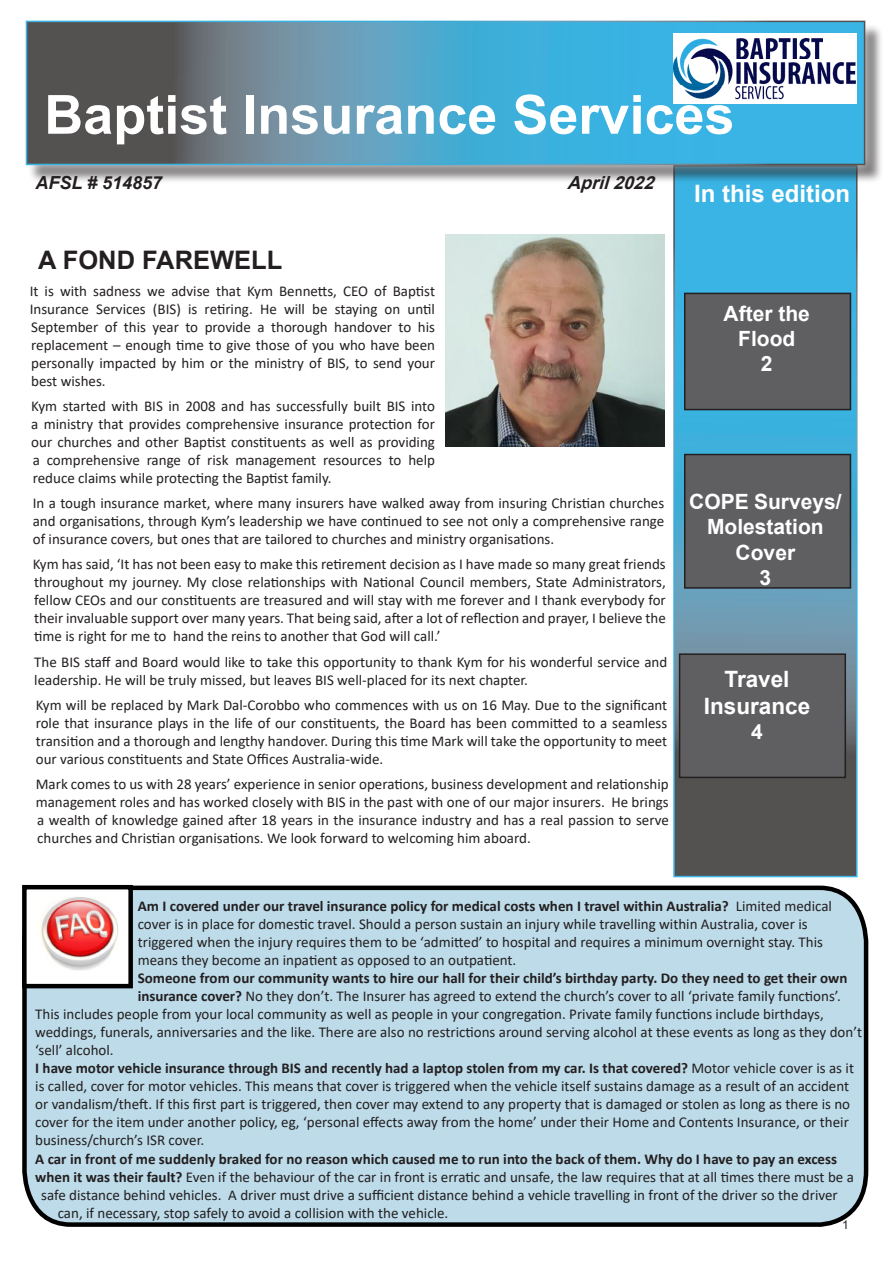
<style>
.page{position:relative;width:893px;height:1263px;background:#fff}
.page>*{position:absolute;margin:0;border:0;box-sizing:border-box;transform-origin:0 0}
.t1{font:700 54px "Arial";color:#fff}
.Heading_1{font:700 25.5px "Arial";color:#231f20}
.t2{font:700 24px "Arial";color:#fff}
.t3{font:700 22.5px "Arial";color:#fff}
.t4{font:700 21px/25.2px "Arial";color:#fff;text-align:center}
.t5{font:italic 700 18px "Arial";color:#231f20}
.t6{font:italic 700 18px "Arial";color:#231f20}
.Paragraph_Style_1{font:15px/18px "Calibri";color:#231f20;text-align:justify}
.Paragraph_Style_1-2{font:700 15px "Calibri";color:#231f20}
.t7{font:12px "Arial";color:#231f20}
.s1{font-weight:700}
</style>
<div class="page">
<svg style="left:676px;top:184px;width:178px;height:690px;background:#4c90ac"></svg>
<div style="left:22px;top:884px;width:847px;height:343px;background:#bddbe9"></div>
<img style="left:27px;top:890px;width:101px;height:93px">
<div style="left:22px;top:885px;width:111px;height:103px;border:4px solid #000"></div>
<div style="left:685px;top:293px;width:165px;height:117px;background:#5f5f62"></div>
<div style="left:684px;top:293px;width:167px;height:117px;border:2px solid #231f20"></div>
<div style="left:685px;top:454px;width:165px;height:134px;background:#5f5f62"></div>
<div style="left:684px;top:454px;width:167px;height:135px;border:2px solid #231f20"></div>
<div style="left:680px;top:654px;width:165px;height:123px;background:#5f5f62"></div>
<div style="left:679px;top:653px;width:167px;height:125px;border:2px solid #231f20"></div>
<img style="left:445px;top:235px;width:219px;height:212px">
<div style="left:28px;top:23px;width:856px;height:161px;background:#231f20;opacity:.75"></div>
<div style="left:16px;top:11px;width:859px;height:164px;background:#fff;opacity:.75"></div>
<svg style="left:29px;top:24px;width:833px;height:138px;background:#5091ad"></svg>
<img style="left:673px;top:33px;width:183px;height:71px">
<h1 class="t1" style="left:44px;top:77px;width:692px">Baptist Insurance Services</h1>
<p class="t5" style="left:35px;top:170px;width:128px">AFSL # 514857</p>
<p class="t6" style="left:567px;top:170px;width:95px">April2022</p>
<p class="Heading_1" style="left:38px;top:242px;width:246px">A FOND FAREWELL</p>
<p class="Paragraph_Style_1" style="left:30px;top:281px;width:407px">It is with sadness we advise that Kym Bennetts, CEO of Baptist Insurance Services (BIS) is retiring. He will be staying on until September of this year to provide a thorough handover to his replacement – enough time to give those of you who have been personally impacted by him or the ministry of BIS, to send your best wishes.</p>
<p class="Paragraph_Style_1" style="left:31px;top:397px;width:405px">Kym started with BIS in 2008 and has successfully built BIS into a ministry that provides comprehensive insurance protection for our churches and other Baptist constituents as well as providing a comprehensive range of risk management resources to help reduce claims while protecting the Baptist family.</p>
<p class="Paragraph_Style_1" style="left:33px;top:494px;width:633px">In a tough insurance market, where many insurers have walked away from insuring Christian churches and organisations, through Kym’s leadership we have continued to see not only a comprehensive range of insurance covers, but ones that are tailored to churches and ministry organisations.</p>
<p class="Paragraph_Style_1" style="left:33px;top:555px;width:635px">Kym has said, ‘It has not been easy to make this retirement decision as I have made so many great friends throughout my journey. My close relationships with National Council members, State Administrators, fellow CEOs and our constituents are treasured and will stay with me forever and I thank everybody for their invaluable support over many years. That being said, after a lot of reflection and prayer, I believe the time is right for me to hand the reins to another that God will call.’</p>
<p class="Paragraph_Style_1" style="left:34px;top:652px;width:634px">The BIS staff and Board would like to take this opportunity to thank Kym for his wonderful service and leadership. He will be truly missed, but leaves BIS well-placed for its next chapter.</p>
<p class="Paragraph_Style_1" style="left:36px;top:695px;width:633px">Kym will be replaced by Mark Dal-Corobbo who commences with us on 16 May. Due to the significant role that insurance plays in the life of our constituents, the Board has been committed to a seamless transition and a thorough and lengthy handover. During this time Mark will take the opportunity to meet our various constituents and State Offices Australia-wide.</p>
<p class="Paragraph_Style_1" style="left:36px;top:775px;width:634px">Mark comes to us with 28 years’ experience in senior operations, business development and relationship management roles and has worked closely with BIS in the past with one of our major insurers. He brings a wealth of knowledge gained after 18 years in the insurance industry and has a real passion to serve churches and Christian organisations. We look forward to welcoming him aboard.</p>
<p class="t2" style="left:694px;top:177px;width:158px">In this edition</p>
<p class="t4" style="left:724px;top:301px;width:88px">After the<br>Flood</p>
<p class="t4" style="left:761px;top:351px;width:13px">2</p>
<p class="t4" style="left:689px;top:489px;width:154px">COPE Surveys/</p>
<p class="t4" style="left:707px;top:515px;width:118px">Molestation<br>Cover</p>
<p class="t4" style="left:760px;top:565px;width:13px">3</p>
<p class="t3" style="left:724px;top:663px;width:67px">Travel</p>
<p class="t3" style="left:704px;top:690px;width:108px">Insurance</p>
<p class="t4" style="left:751px;top:720px;width:13px">4</p>
<p class="Paragraph_Style_1" style="left:138px;top:897px;width:696px;text-align:left"><span class="s1">Am I covered under our travel insurance policy for medical costs when I travel within Australia?</span> Limited medical cover is in place for domestic travel. Should a person sustain an injury while travelling within Australia, cover is triggered when the injury requires them to be ‘admitted’ to hospital and requires a minimum overnight stay. This means they become an inpatient as opposed to an outpatient.</p>
<p class="Paragraph_Style_1-2" style="left:138px;top:968px;width:711px">Someone from our community wants to hire our hall for their child’s birthday party. Do they need to get their own</p>
<p class="Paragraph_Style_1" style="left:138px;top:987px;width:705px"><span class="s1">insurance cover?</span> No they don’t. The Insurer has agreed to extend the church’s cover to all ‘private family functions’.</p>
<p class="Paragraph_Style_1" style="left:35px;top:1005px;width:790px">This includes people from your local community as well as people in your congregation. Private family functions include birthdays,</p>
<p class="Paragraph_Style_1" style="left:35px;top:1023px;width:828px">weddings, funerals, anniversaries and the like. There are also no restrictions around serving alcohol at these events as long as they don’t</p>
<p class="Paragraph_Style_1" style="left:35px;top:1041px;width:80px">‘sell’ alcohol.</p>
<p class="Paragraph_Style_1" style="left:35px;top:1059px;width:820px;text-align:left"><span class="s1">I have motor vehicle insurance through BIS and recently had a laptop stolen from my car. Is that covered?</span> Motor vehicle cover is as it is called, cover for motor vehicles. This means that cover is triggered when the vehicle itself sustains damage as a result of an accident or vandalism/theft. If this first part is triggered, then cover may extend to any property that is damaged or stolen as long as there is no cover for the item under another policy, eg, ‘personal effects away from the home’ under their Home and Contents Insurance, or their business/church’s ISR cover.</p>
<p class="Paragraph_Style_1-2" style="left:35px;top:1148px;width:803px">A car in front of me suddenly braked for no reason which caused me to run into the back of them. Why do I have to pay an excess</p>
<p class="Paragraph_Style_1" style="left:35px;top:1167px;width:820px"><span class="s1">when it was their fault?</span> Even if the behaviour of the car in front is erratic and unsafe, the law requires that at all times there must be a</p>
<p class="Paragraph_Style_1" style="left:41px;top:1185px;width:798px">safe distance behind vehicles. A driver must drive a sufficient distance behind a vehicle travelling in front of the driver so the driver</p>
<p class="Paragraph_Style_1" style="left:58px;top:1203px;width:392px">can, if necessary, stop safely to avoid a collision with the vehicle.</p>
<p class="t7" style="left:842px;top:1217px;width:8px">1</p>
</div>
